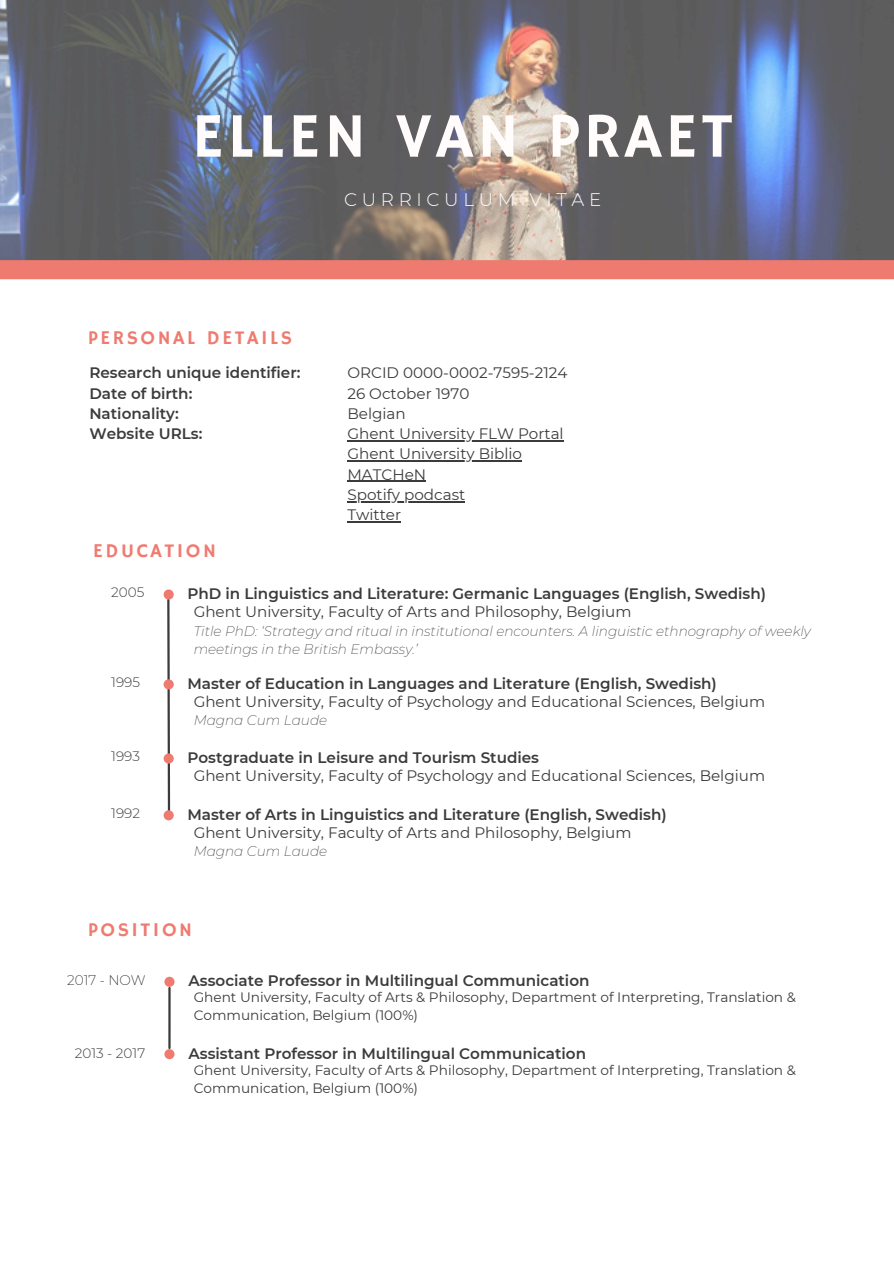
<style>
.page{position:relative;width:894px;height:1264px;background:#fff}
.page>*{position:absolute;margin:0;border:0;box-sizing:border-box;transform-origin:0 0}
.t1{font:63.6px "Hammersmith One";letter-spacing:.06em;color:#fffcfb}
.t2{font:19.5px "Hammersmith One";letter-spacing:.13em;color:#ef7b70}
.t3{font:300 18.15px "Montserrat";letter-spacing:.26em;color:#fff}
.t4{font:600 15.15px/20.2px "Montserrat";color:#3b3b3b}
.t5{font:15.15px/20.2px "Montserrat";color:#3b3b3b}
.t6{font:13.65px/18px "Montserrat";color:#3b3b3b}
.t7{font:italic 200 13.65px/18px "Montserrat";color:#3b3b3b}
.t8{font:300 13.65px "Montserrat";color:#3b3b3b}
.t9{font:200 13.65px "Montserrat";color:#0c0a0c}
</style>
<div class="page">
<img style="left:0;top:0;width:893px;height:260px">
<hr style="left:347px;top:440px;width:216px;height:1px;background:#3b3b3b">
<hr style="left:347px;top:460px;width:175px;height:1px;background:#3b3b3b">
<hr style="left:347px;top:480px;width:79px;height:2px;background:#3b3b3b">
<hr style="left:347px;top:501px;width:118px;height:1px;background:#3b3b3b">
<hr style="left:347px;top:521px;width:54px;height:1px;background:#3b3b3b">
<svg style="left:166px;top:599px;width:5px;height:211px"></svg>
<div style="left:163px;top:589px;width:11px;height:10px;background:#ef7b70;border-radius:50%"></div>
<div style="left:163px;top:679px;width:11px;height:10px;background:#ef7b70;border-radius:50%"></div>
<div style="left:163px;top:753px;width:11px;height:10px;background:#ef7b70;border-radius:50%"></div>
<div style="left:163px;top:810px;width:11px;height:10px;background:#ef7b70;border-radius:50%"></div>
<hr style="left:168px;top:988px;width:2px;height:59px;background:#3b3b3b">
<div style="left:164px;top:976px;width:10px;height:10px;background:#ef7b70;border-radius:50%"></div>
<div style="left:164px;top:1049px;width:10px;height:10px;background:#ef7b70;border-radius:50%"></div>
<div style="left:0;top:260px;width:893px;height:19px;background:#ef7b70"></div>
<p class="t1" style="left:192px;top:99px;width:542px">ELLEN VAN PRAET</p>
<h1 class="t3" style="left:344px;top:188px;width:259px">CURRICULUM VITAE</h1>
<p class="t2" style="left:88px;top:326px;width:205px">PERSONAL DETAILS</p>
<h2 class="t4" style="left:89px;top:363px;width:212px">Research unique identifier:<br>Date of birth:<br>Nationality:<br>Website URLs:</h2>
<h3 class="t5" style="left:347px;top:363px;width:221px">ORCID 0000-0002-7595-2124<br>26 October 1970<br>Belgian</h3>
<h4 class="t5" style="left:347px;top:423px;width:218px">Ghent University FLW Portal</h4>
<h2 class="t5" style="left:347px;top:444px;width:176px">Ghent University Biblio<br>MATCHeN</h2>
<p class="t5" style="left:347px;top:484px;width:119px">Spotify podcast<br>Twitter</p>
<p class="t2" style="left:93px;top:539px;width:124px">EDUCATION</p>
<p class="t8" style="left:111px;top:583px;width:35px">2005</p>
<p class="t4" style="left:187px;top:583px;width:580px">PhD in Linguistics and Literature: Germanic Languages (English, Swedish)</p>
<p class="t5" style="left:194px;top:601px;width:439px">Ghent University, Faculty of Arts and Philosophy, Belgium</p>
<p class="t7" style="left:194px;top:621px;width:618px">Title PhD: ‘Strategy and ritual in institutional encounters. A linguistic ethnography of weekly meetings in the British Embassy.’</p>
<h3 class="t8" style="left:111px;top:673px;width:30px">1995</h3>
<p class="t4" style="left:187px;top:673px;width:530px">Master of Education in Languages and Literature (English, Swedish)</p>
<h4 class="t5" style="left:194px;top:691px;width:573px">Ghent University, Faculty of Psychology and Educational Sciences, Belgium</h4>
<h4 class="t7" style="left:194px;top:711px;width:135px">Magna Cum Laude</h4>
<h4 class="t8" style="left:111px;top:747px;width:30px">1993</h4>
<h3 class="t4" style="left:187px;top:747px;width:353px">Postgraduate in Leisure and Tourism Studies</h3>
<h4 class="t5" style="left:194px;top:765px;width:573px">Ghent University, Faculty of Psychology and Educational Sciences, Belgium</h4>
<h4 class="t8" style="left:111px;top:804px;width:30px">1992</h4>
<h3 class="t4" style="left:187px;top:804px;width:480px">Master of Arts in Linguistics and Literature (English, Swedish)</h3>
<h3 class="t5" style="left:194px;top:822px;width:439px">Ghent University, Faculty of Arts and Philosophy, Belgium</h3>
<h4 class="t7" style="left:194px;top:842px;width:135px">Magna Cum Laude</h4>
<h4 class="t2" style="left:88px;top:918px;width:105px">POSITION</h4>
<h2 class="t9" style="left:67px;top:972px;width:80px">2017 - NOW</h2>
<p class="t4" style="left:188px;top:970px;width:402px">Associate Professor in Multilingual Communication</p>
<p class="t6" style="left:194px;top:988px;width:603px">Ghent University, Faculty of Arts &amp; Philosophy, Department of Interpreting, Translation &amp;<br>Communication, Belgium (100%)</p>
<p class="t8" style="left:75px;top:1044px;width:72px">2013 - 2017</p>
<p class="t4" style="left:188px;top:1043px;width:399px">Assistant Professor in Multilingual Communication</p>
<h3 class="t6" style="left:194px;top:1061px;width:603px">Ghent University, Faculty of Arts &amp; Philosophy, Department of Interpreting, Translation &amp;<br>Communication, Belgium (100%)</h3>
</div>
